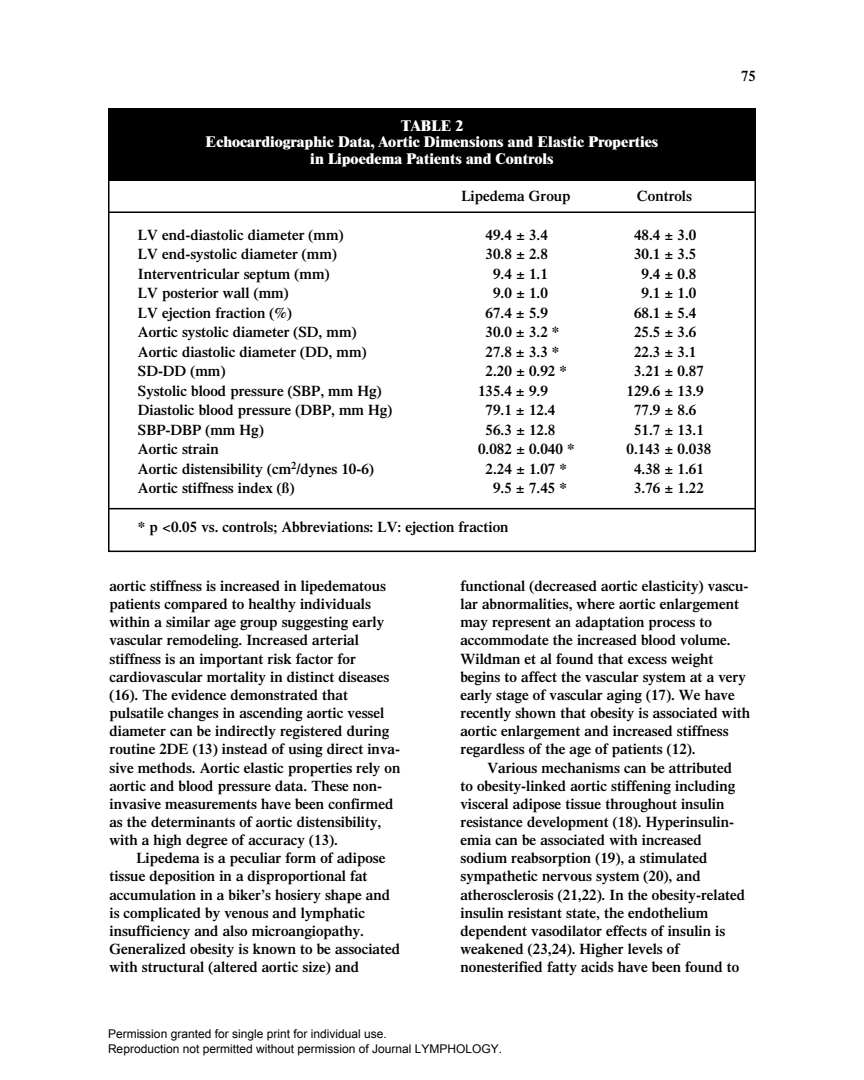
<style>
.page{position:relative;width:864px;height:1080px;background:#fff}
.page>*{position:absolute;margin:0;border:0;box-sizing:border-box;transform-origin:0 0}
.t1{font:600 15px/18.1px "Times";color:#000}
.t2{font:800 15px/16.5px "Times";color:#fff;text-align:center}
.t3{font:12px/14.4px "Arial";color:#000}
</style>
<div class="page">
<div style="left:108px;top:108px;width:648px;height:72px;background:#000"></div>
<hr style="left:108px;top:211px;width:648px;height:2px;background:#000">
<hr style="left:108px;top:508px;width:648px;height:1px;background:#000">
<p class="t2" style="left:206px;top:118px;width:454px">TABLE 2<br>Echocardiographic Data, Aortic Dimensions and Elastic Properties in Lipoedema Patients and Controls</p>
<p class="t1" style="left:461px;top:188px;width:111px">Lipedema Group</p>
<p class="t1" style="left:637px;top:188px;width:56px">Controls</p>
<p class="t1" style="left:138px;top:227px;width:207px">LV end-diastolic diameter (mm)</p>
<p class="t1" style="left:486px;top:227px;width:64px">49.4 ± 3.4</p>
<p class="t1" style="left:634px;top:227px;width:64px">48.4 ± 3.0</p>
<p class="t1" style="left:138px;top:246px;width:200px">LV end-systolic diameter (mm)</p>
<p class="t1" style="left:486px;top:246px;width:64px">30.8 ± 2.8</p>
<p class="t1" style="left:634px;top:246px;width:64px">30.1 ± 3.5</p>
<p class="t1" style="left:138px;top:266px;width:193px">Interventricular septum (mm)</p>
<p class="t1" style="left:493px;top:266px;width:56px">9.4 ± 1.1</p>
<p class="t1" style="left:642px;top:266px;width:56px">9.4 ± 0.8</p>
<p class="t1" style="left:138px;top:285px;width:152px">LV posterior wall (mm)</p>
<p class="t1" style="left:493px;top:285px;width:56px">9.0 ± 1.0</p>
<p class="t1" style="left:642px;top:285px;width:56px">9.1 ± 1.0</p>
<p class="t1" style="left:138px;top:305px;width:155px">LV ejection fraction (%)</p>
<p class="t1" style="left:486px;top:305px;width:64px">67.4 ± 5.9</p>
<p class="t1" style="left:634px;top:305px;width:64px">68.1 ± 5.4</p>
<p class="t1" style="left:138px;top:324px;width:220px">Aortic systolic diameter (SD, mm)</p>
<p class="t1" style="left:486px;top:324px;width:75px">30.0 ± 3.2 *</p>
<p class="t1" style="left:634px;top:324px;width:64px">25.5 ± 3.6</p>
<p class="t1" style="left:138px;top:344px;width:230px">Aortic diastolic diameter (DD, mm)</p>
<p class="t1" style="left:486px;top:344px;width:75px">27.8 ± 3.3 *</p>
<p class="t1" style="left:634px;top:344px;width:64px">22.3 ± 3.1</p>
<p class="t1" style="left:138px;top:363px;width:89px">SD-DD (mm)</p>
<p class="t1" style="left:486px;top:363px;width:83px">2.20 ± 0.92 *</p>
<p class="t1" style="left:634px;top:363px;width:71px">3.21 ± 0.87</p>
<p class="t1" style="left:138px;top:383px;width:245px">Systolic blood pressure (SBP, mm Hg)</p>
<p class="t1" style="left:478px;top:383px;width:71px">135.4 ± 9.9</p>
<p class="t1" style="left:627px;top:383px;width:79px">129.6 ± 13.9</p>
<p class="t1" style="left:138px;top:402px;width:256px">Diastolic blood pressure (DBP, mm Hg)</p>
<p class="t1" style="left:486px;top:402px;width:71px">79.1 ± 12.4</p>
<p class="t1" style="left:634px;top:402px;width:64px">77.9 ± 8.6</p>
<p class="t1" style="left:138px;top:422px;width:127px">SBP-DBP (mm Hg)</p>
<p class="t1" style="left:486px;top:422px;width:71px">56.3 ± 12.8</p>
<p class="t1" style="left:634px;top:422px;width:71px">51.7 ± 13.1</p>
<p class="t1" style="left:138px;top:441px;width:82px">Aortic strain</p>
<p class="t1" style="left:478px;top:441px;width:98px">0.082 ± 0.040 *</p>
<p class="t1" style="left:627px;top:441px;width:86px">0.143 ± 0.038</p>
<p class="t1" style="left:138px;top:461px;width:237px">Aortic distensibility (cm<sup>2</sup>/dynes 10-6)</p>
<p class="t1" style="left:486px;top:461px;width:83px">2.24 ± 1.07 *</p>
<p class="t1" style="left:634px;top:461px;width:71px">4.38 ± 1.61</p>
<p class="t1" style="left:138px;top:480px;width:158px">Aortic stiffness index (ß)</p>
<p class="t1" style="left:493px;top:480px;width:75px">9.5 ± 7.45 *</p>
<p class="t1" style="left:634px;top:480px;width:71px">3.76 ± 1.22</p>
<p class="t1" style="left:138px;top:519px;width:372px">* p &lt;0.05 vs. controls; Abbreviations: LV: ejection fraction</p>
<p class="t1" style="left:741px;top:68px;width:16px">75</p>
<p class="t1" style="left:110px;top:578px;width:292px">aortic stiffness is increased in lipedematous patients compared to healthy individuals within a similar age group suggesting early vascular remodeling. Increased arterial stiffness is an important risk factor for cardiovascular mortality in distinct diseases (16). The evidence demonstrated that pulsatile changes in ascending aortic vessel diameter can be indirectly registered during routine 2DE (13) instead of using direct inva&shy;sive methods. Aortic elastic properties rely on aortic and blood pressure data. These non&shy;invasive measurements have been confirmed as the determinants of aortic distensibility, with a high degree of accuracy (13).</p>
<p class="t1" style="left:110px;top:851px;width:292px;text-indent:27px">Lipedema is a peculiar form of adipose tissue deposition in a disproportional fat accumulation in a biker’s hosiery shape and is complicated by venous and lymphatic insufficiency and also microangiopathy.<br>Generalized obesity is known to be associated with structural (altered aortic size) and</p>
<p class="t1" style="left:460px;top:578px;width:291px">functional (decreased aortic elasticity) vascu&shy;lar abnormalities, where aortic enlargement may represent an adaptation process to accommodate the increased blood volume.<br>Wildman et al found that excess weight begins to affect the vascular system at a very early stage of vascular aging (17). We have recently shown that obesity is associated with aortic enlargement and increased stiffness regardless of the age of patients (12).</p>
<p class="t1" style="left:460px;top:760px;width:286px;text-indent:27px">Various mechanisms can be attributed to obesity-linked aortic stiffening including visceral adipose tissue throughout insulin resistance development (18). Hyperinsulin&shy;emia can be associated with increased sodium reabsorption (19), a stimulated sympathetic nervous system (20), and atherosclerosis (21,22). In the obesity-related insulin resistant state, the endothelium dependent vasodilator effects of insulin is weakened (23,24). Higher levels of nonesterified fatty acids have been found to</p>
<p class="t3" style="left:108px;top:1027px;width:396px">Permission granted for single print for individual use.<br>Reproduction not permitted without permission of Journal LYMPHOLOGY.</p>
</div>
